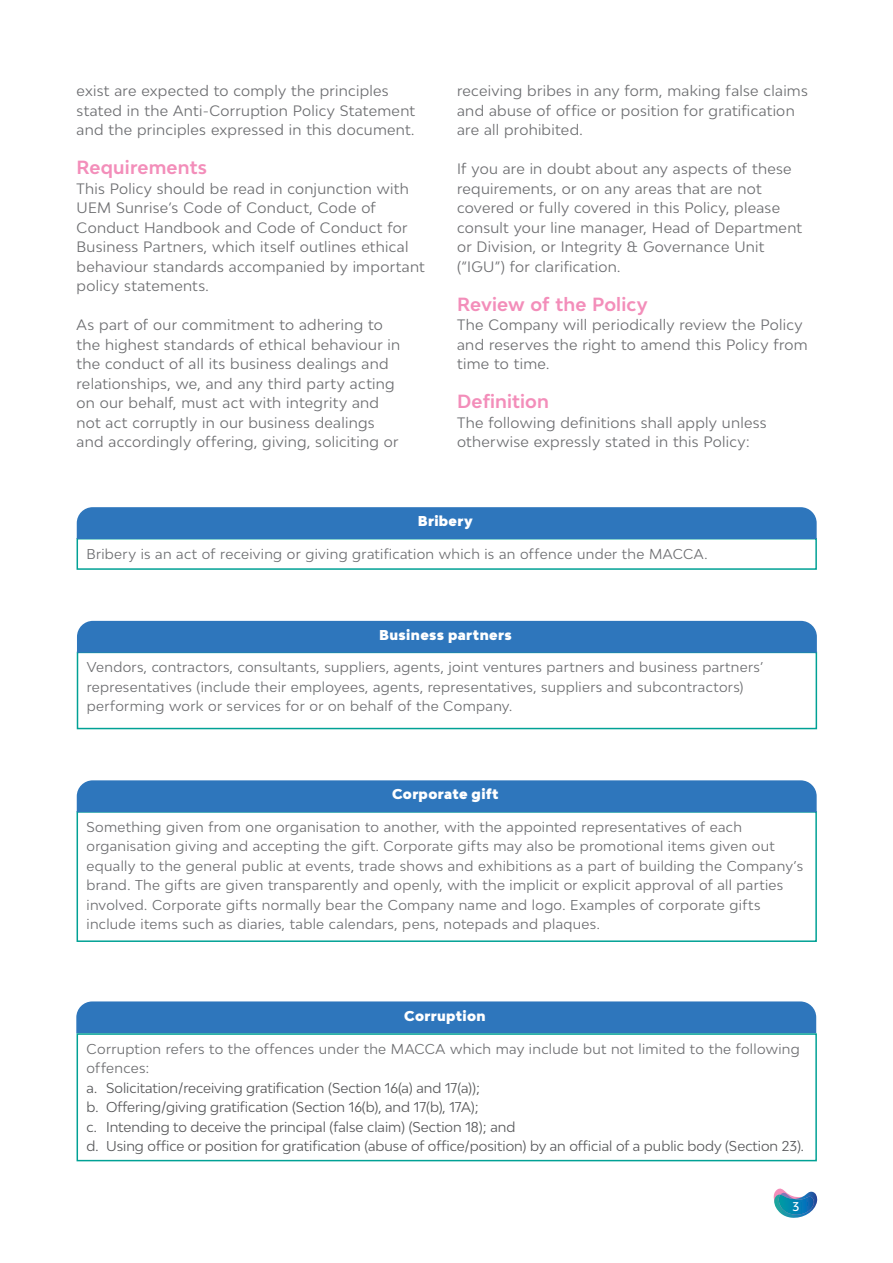
<style>
.page{position:relative;width:893px;height:1263px;background:#fff}
.page>*{position:absolute;margin:0;border:0;box-sizing:border-box;transform-origin:0 0}
.Book{font:700 18px "Bw Modelica";letter-spacing:.01em;color:#f38eba}
.Book-2{font:14.25px/19.5px "Bw Modelica";letter-spacing:.02em;color:#6c6d70}
.Book-3{font:13.5px/19.5px "Bw Modelica";letter-spacing:.025em;color:#6c6d70}
.t1{font:13.5px "Bw Modelica";color:#57585a}
.Book-4{font:900 13.5px "Bw Modelica";letter-spacing:.025em;color:#fff}
.t2{font:500 12px "Bw Modelica";color:#fff}
</style>
<div class="page">
<div style="left:77px;top:538px;width:740px;height:32px;border:2px solid #00a195"></div>
<div style="left:77px;top:507px;width:740px;height:32px;background:#2e76bc"></div>
<div style="left:77px;top:652px;width:740px;height:77px;border:2px solid #00a195"></div>
<div style="left:77px;top:621px;width:740px;height:32px;background:#2e76bc"></div>
<div style="left:77px;top:811px;width:740px;height:131px;border:2px solid #00a195"></div>
<div style="left:77px;top:780px;width:740px;height:32px;background:#2e76bc"></div>
<div style="left:76px;top:1001px;width:740px;height:32px;background:#2e76bc"></div>
<div style="left:77px;top:1033px;width:740px;height:128px;border:2px solid #00a195"></div>
<svg style="left:773px;top:1188px;width:45px;height:30px"></svg>
<p class="Book-2" style="left:77px;top:81px;width:340px">exist are expected to comply the principles stated in the Anti-Corruption Policy Statement and the principles expressed in this document.</p>
<p class="Book" style="left:77px;top:156px;width:132px">Requirements</p>
<p class="Book-2" style="left:77px;top:178px;width:350px">This Policy should be read in conjunction with UEM Sunrise’s Code of Conduct, Code of Conduct Handbook and Code of Conduct for Business Partners, which itself outlines ethical behaviour standards accompanied by important policy statements.</p>
<p class="Book-2" style="left:77px;top:315px;width:325px">As part of our commitment to adhering to the highest standards of ethical behaviour in the conduct of all its business dealings and relationships, we, and any third party acting on our behalf, must act with integrity and not act corruptly in our business dealings and accordingly offering, giving, soliciting or</p>
<p class="Book-2" style="left:457px;top:81px;width:352px">receiving bribes in any form, making false claims and abuse of office or position for gratification are all prohibited.</p>
<p class="Book-2" style="left:457px;top:159px;width:346px">If you are in doubt about any aspects of these requirements, or on any areas that are not covered or fully covered in this Policy, please consult your line manager, Head of Department or Division, or Integrity &amp; Governance Unit (“IGU”) for clarification.</p>
<p class="Book" style="left:457px;top:292px;width:192px">Review of the Policy</p>
<p class="Book-2" style="left:457px;top:315px;width:352px">The Company will periodically review the Policy and reserves the right to amend this Policy from time to time.</p>
<p class="Book" style="left:457px;top:390px;width:93px">Definition</p>
<p class="Book-2" style="left:457px;top:412px;width:311px">The following definitions shall apply unless otherwise expressly stated in this Policy:</p>
<p class="Book-4" style="left:418px;top:512px;width:57px">Bribery</p>
<p class="Book-3" style="left:87px;top:543px;width:622px">Bribery is an act of receiving or giving gratification which is an offence under the MACCA.</p>
<p class="Book-4" style="left:379px;top:626px;width:134px">Business partners</p>
<p class="Book-3" style="left:87px;top:657px;width:678px">Vendors, contractors, consultants, suppliers, agents, joint ventures partners and business partners’ representatives (include their employees, agents, representatives, suppliers and subcontractors) performing work or services for or on behalf of the Company.</p>
<p class="Book-4" style="left:392px;top:786px;width:108px">Corporate gift</p>
<p class="Book-3" style="left:87px;top:816px;width:718px">Something given from one organisation to another, with the appointed representatives of each organisation giving and accepting the gift. Corporate gifts may also be promotional items given out equally to the general public at events, trade shows and exhibitions as a part of building the Company’s brand. The gifts are given transparently and openly, with the implicit or explicit approval of all parties involved. Corporate gifts normally bear the Company name and logo. Examples of corporate gifts include items such as diaries, table calendars, pens, notepads and plaques.</p>
<p class="Book-4" style="left:404px;top:1007px;width:83px">Corruption</p>
<p class="Book-3" style="left:87px;top:1039px;width:715px">Corruption refers to the offences under the MACCA which may include but not limited to the following offences:</p>
<p class="t1" style="left:87px;top:1079px;width:395px">a. Solicitation/receiving gratification (Section 16(a) and 17(a));</p>
<p class="t1" style="left:87px;top:1098px;width:394px">b. Offering/giving gratification (Section 16(b), and 17(b), 17A);</p>
<p class="t1" style="left:87px;top:1118px;width:430px">c. Intending to deceive the principal (false claim) (Section 18); and</p>
<p class="t1" style="left:87px;top:1137px;width:719px">d. Using office or position for gratification (abuse of office/position) by an official of a public body (Section 23).</p>
<p class="t2" style="left:792px;top:1199px;width:8px">3</p>
</div>
